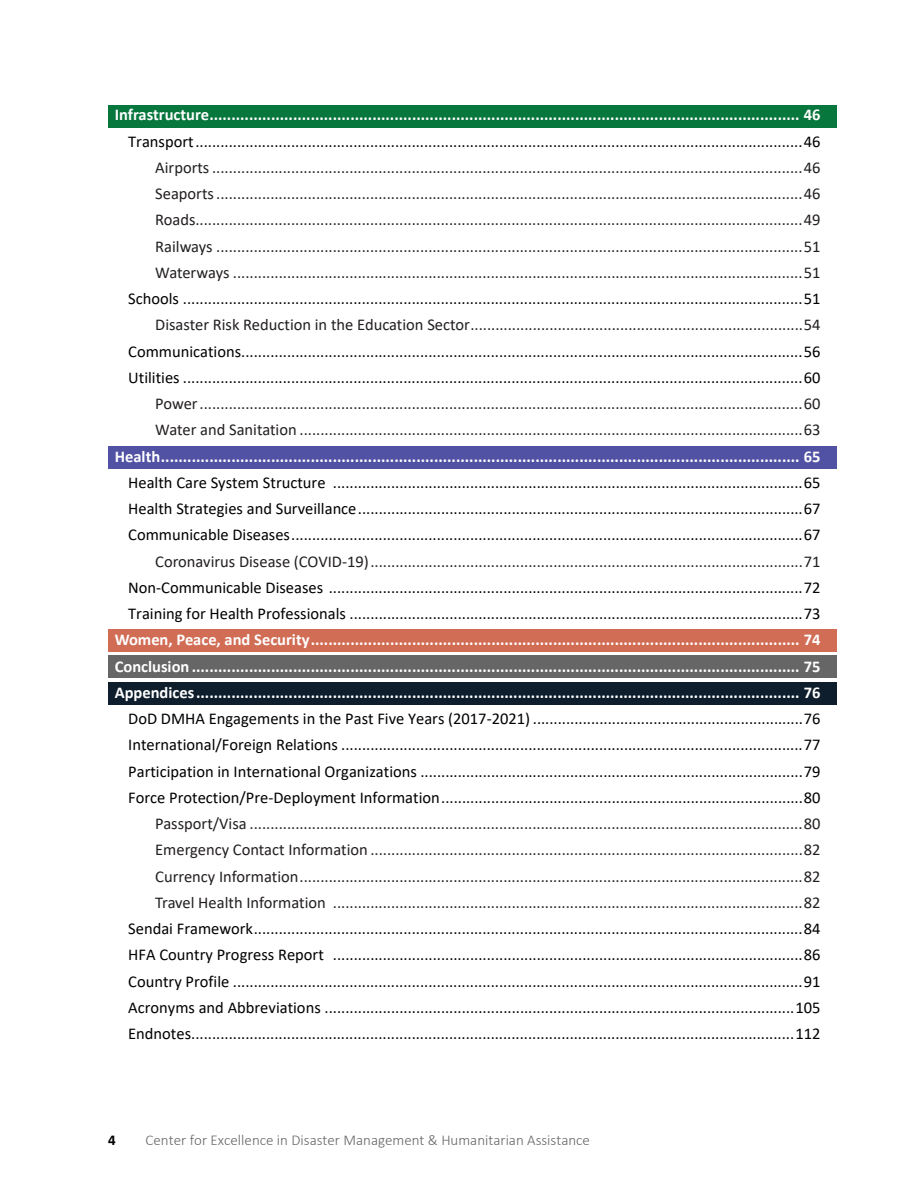
<style>
.page{position:relative;width:918px;height:1188px;background:#fff}
.page>*{position:absolute;margin:0;border:0;box-sizing:border-box;transform-origin:0 0}
.t1{font:16.5px "Calibri";color:#000}
.t2{font:16.5px "Calibri";color:#231f20}
.t3{font:700 16.5px "Calibri";color:#fff}
.t4{font:300 15px "Calibri";color:#666}
.t5{font:700 15px "Calibri";color:#000}
</style>
<div class="page">
<div style="left:108px;top:629px;width:729px;height:23px;background:#d16d55"></div>
<div style="left:108px;top:446px;width:729px;height:23px;background:#5152a3"></div>
<div style="left:108px;top:682px;width:729px;height:23px;background:#0e1e2d"></div>
<div style="left:108px;top:655px;width:729px;height:23px;background:#666"></div>
<div style="left:108px;top:105px;width:729px;height:23px;background:#07773d"></div>
<p class="t3" style="left:115px;top:103px;width:707px">Infrastructure...................................................................................................................................... 46</p>
<p class="t1" style="left:128px;top:130px;width:694px">Transport..................................................................................................................................................46</p>
<p class="t2" style="left:155px;top:156px;width:667px">Airports ..............................................................................................................................................46</p>
<p class="t2" style="left:155px;top:182px;width:667px">Seaports.............................................................................................................................................46</p>
<p class="t2" style="left:155px;top:208px;width:667px">Roads..................................................................................................................................................49</p>
<p class="t2" style="left:155px;top:235px;width:667px">Railways .............................................................................................................................................51</p>
<p class="t2" style="left:155px;top:261px;width:667px">Waterways .........................................................................................................................................51</p>
<p class="t1" style="left:128px;top:287px;width:694px">Schools .....................................................................................................................................................51</p>
<p class="t2" style="left:155px;top:313px;width:667px">Disaster Risk Reduction in the Education Sector................................................................................54</p>
<p class="t1" style="left:128px;top:340px;width:694px">Communications.......................................................................................................................................56</p>
<p class="t1" style="left:128px;top:366px;width:694px">Utilities .....................................................................................................................................................60</p>
<p class="t2" style="left:155px;top:392px;width:667px">Power.................................................................................................................................................60</p>
<p class="t2" style="left:155px;top:418px;width:667px">Water and Sanitation .........................................................................................................................63</p>
<p class="t3" style="left:115px;top:444px;width:707px">Health................................................................................................................................................. 65</p>
<p class="t1" style="left:128px;top:471px;width:694px">Health Care System Structure .................................................................................................................65</p>
<p class="t1" style="left:128px;top:497px;width:694px">Health Strategies and Surveillance...........................................................................................................67</p>
<p class="t1" style="left:128px;top:523px;width:694px">Communicable Diseases...........................................................................................................................67</p>
<p class="t2" style="left:155px;top:550px;width:667px">Coronavirus Disease (COVID-19)........................................................................................................71</p>
<p class="t1" style="left:128px;top:576px;width:694px">Non-Communicable Diseases ..................................................................................................................72</p>
<p class="t1" style="left:128px;top:602px;width:694px">Training for Health Professionals .............................................................................................................73</p>
<p class="t3" style="left:115px;top:628px;width:707px">Women, Peace, and Security............................................................................................................... 74</p>
<p class="t3" style="left:115px;top:654px;width:707px">Conclusion .......................................................................................................................................... 75</p>
<p class="t3" style="left:115px;top:681px;width:707px">Appendices......................................................................................................................................... 76</p>
<p class="t1" style="left:128px;top:707px;width:694px">DoD DMHA Engagements in the Past Five Years (2017-2021) .................................................................76</p>
<p class="t1" style="left:128px;top:733px;width:694px">International/Foreign Relations ...............................................................................................................77</p>
<p class="t1" style="left:128px;top:760px;width:694px">Participation in International Organizations ............................................................................................79</p>
<p class="t1" style="left:128px;top:786px;width:694px">Force Protection/Pre-Deployment Information.......................................................................................80</p>
<p class="t2" style="left:155px;top:812px;width:667px">Passport/Visa .....................................................................................................................................80</p>
<p class="t2" style="left:155px;top:838px;width:667px">Emergency Contact Information ........................................................................................................82</p>
<p class="t2" style="left:155px;top:865px;width:667px">Currency Information.........................................................................................................................82</p>
<p class="t2" style="left:155px;top:891px;width:667px">Travel Health Information .................................................................................................................82</p>
<p class="t1" style="left:128px;top:917px;width:694px">Sendai Framework....................................................................................................................................84</p>
<p class="t1" style="left:128px;top:943px;width:694px">HFA Country Progress Report .................................................................................................................86</p>
<p class="t1" style="left:128px;top:970px;width:694px">Country Profile .........................................................................................................................................91</p>
<p class="t1" style="left:128px;top:996px;width:694px">Acronyms and Abbreviations .................................................................................................................105</p>
<p class="t1" style="left:128px;top:1022px;width:694px">Endnotes.................................................................................................................................................112</p>
<p class="t5" style="left:108px;top:1130px;width:9px">4</p>
<p class="t4" style="left:146px;top:1131px;width:446px">Center for Excellence in Disaster Management &amp; Humanitarian Assistance</p>
</div>
